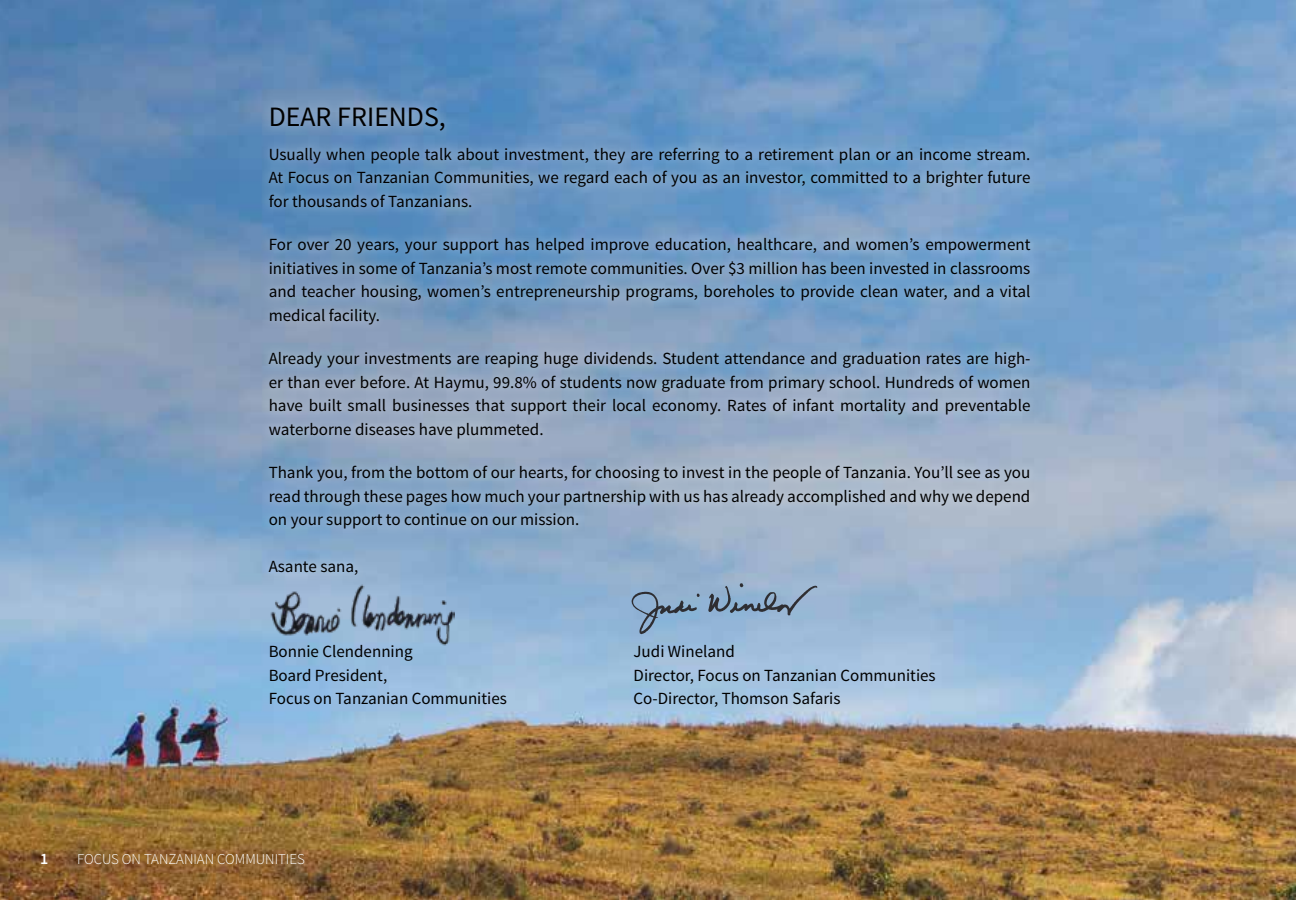
<style>
.page{position:relative;width:1296px;height:900px;background:#fff}
.page>*{position:absolute;margin:0;border:0;box-sizing:border-box;transform-origin:0 0}
.t1{font:28px "Source Sans Pro";color:#000}
.t2{font:17px/23.4px "Source Sans Pro";color:#000;text-align:justify}
.t3{font:600 16px "Source Sans Pro";color:#fff}
.t4{font:300 15px "Source Sans Pro";color:#fff}
</style>
<div class="page">
<img style="left:0;top:0;width:1296px;height:900px">
<div style="left:258px;top:96px;width:783px;height:489px;background:#fff;opacity:.3"></div>
<svg style="left:708px;top:583px;width:109px;height:32px"></svg>
<svg style="left:632px;top:592px;width:68px;height:42px"></svg>
<img style="left:269px;top:583px;width:185px;height:64px">
<h1 class="t1" style="left:269px;top:100px;width:179px">DEAR FRIENDS,</h1>
<p class="t2" style="left:269px;top:143px;width:763px">Usually when people talk about investment, they are referring to a retirement plan or an income stream.<br>At Focus on Tanzanian Communities, we regard each of you as an investor, committed to a brighter future for thousands of Tanzanians.</p>
<p class="t2" style="left:269px;top:233px;width:763px">For over 20 years, your support has helped improve education, healthcare, and women’s empowerment initiatives in some of Tanzania’s most remote communities. Over $3 million has been invested in classrooms and teacher housing, women’s entrepreneurship programs, boreholes to provide clean water, and a vital medical facility.</p>
<p class="t2" style="left:269px;top:347px;width:763px">Already your investments are reaping huge dividends. Student attendance and graduation rates are high&shy;er than ever before. At Haymu, 99.8% of students now graduate from primary school. Hundreds of women have built small businesses that support their local economy. Rates of infant mortality and preventable waterborne diseases have plummeted.</p>
<p class="t2" style="left:269px;top:461px;width:763px">Thank you, from the bottom of our hearts, for choosing to invest in the people of Tanzania. You’ll see as you read through these pages how much your partnership with us has already accomplished and why we depend on your support to continue on our mission.</p>
<p class="t2" style="left:269px;top:555px;width:91px">Asante sana,</p>
<p class="t2" style="left:269px;top:640px;width:240px;text-align:left">Bonnie Clendenning<br>Board President,<br>Focus on Tanzanian Communities</p>
<p class="t3" style="left:40px;top:849px;width:10px">1</p>
<p class="t4" style="left:77px;top:850px;width:229px">FOCUS ON TANZANIAN COMMUNITIES</p>
<p class="t2" style="left:634px;top:640px;width:304px;text-align:left">Judi Wineland<br>Director, Focus on Tanzanian Communities<br>Co-Director, Thomson Safaris</p>
</div>
